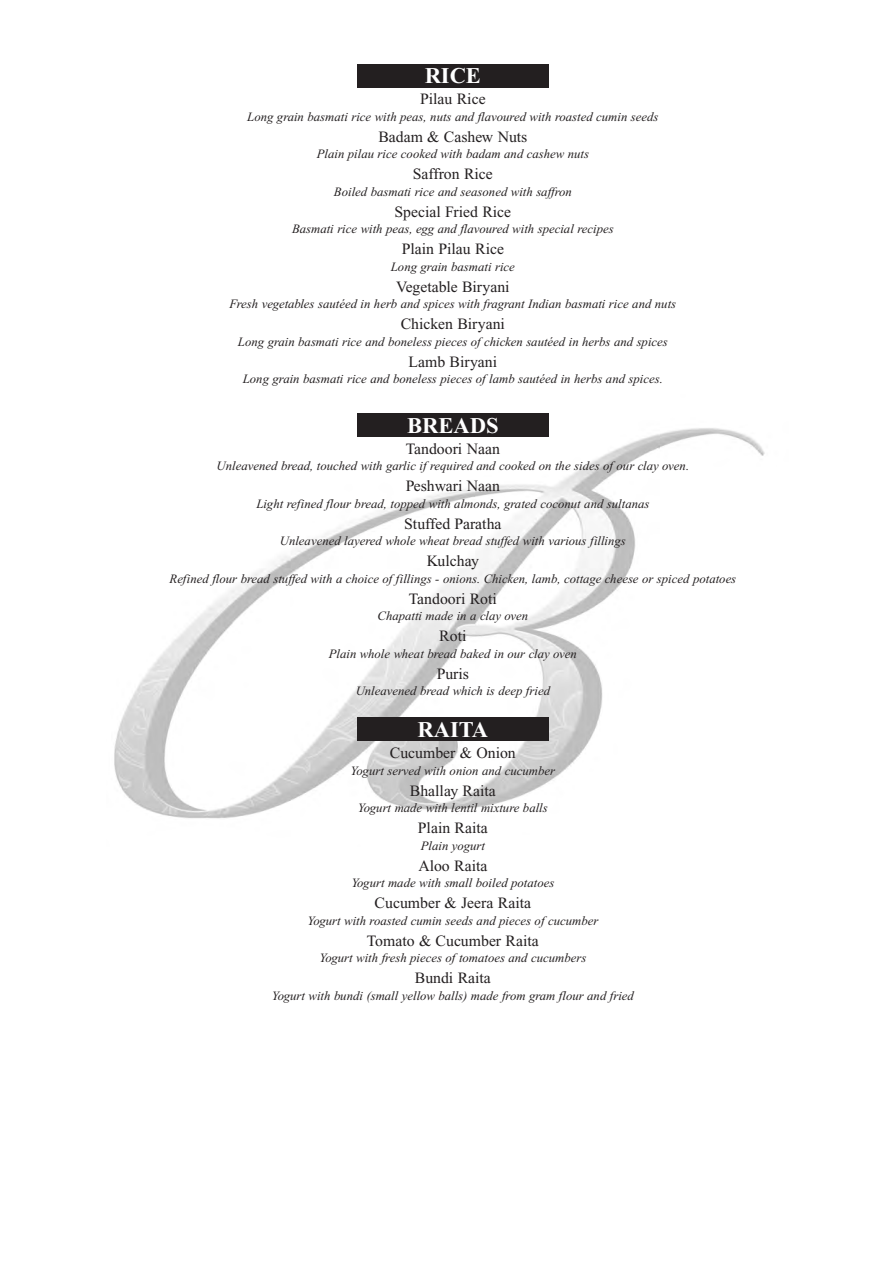
<style>
.page{position:relative;width:893px;height:1263px;background:#fff}
.page>*{position:absolute;margin:0;border:0;box-sizing:border-box;transform-origin:0 0}
.t1{font:700 22.5px "Times New Roman";color:#fff}
.t2{font:15.75px "Times New Roman";color:#231f20}
.t3{font:italic 12.75px "Times New Roman";color:#231f20}
</style>
<div class="page">
<img style="left:114px;top:413px;width:651px;height:406px">
<div style="left:357px;top:413px;width:191px;height:24px;background:#231f20"></div>
<div style="left:357px;top:717px;width:191px;height:24px;background:#231f20"></div>
<div style="left:357px;top:64px;width:191px;height:24px;background:#231f20"></div>
<h1 class="t1" style="left:425px;top:68px;width:58px">RICE</h1>
<p class="t2" style="left:420px;top:93px;width:67px">Pilau Rice</p>
<p class="t3" style="left:247px;top:112px;width:413px">Long grain basmati rice with peas, nuts and flavoured with roasted cumin seeds</p>
<p class="t2" style="left:378px;top:131px;width:151px">Badam &amp; Cashew Nuts</p>
<p class="t3" style="left:317px;top:149px;width:274px">Plain pilau rice cooked with badam and cashew nuts</p>
<p class="t2" style="left:413px;top:168px;width:82px">Saffron Rice</p>
<p class="t3" style="left:334px;top:187px;width:239px">Boiled basmati rice and seasoned with saffron</p>
<p class="t2" style="left:394px;top:206px;width:118px">Special Fried Rice</p>
<p class="t3" style="left:292px;top:224px;width:323px">Basmati rice with peas, egg and flavoured with special recipes</p>
<p class="t2" style="left:402px;top:243px;width:104px">Plain Pilau Rice</p>
<p class="t3" style="left:391px;top:262px;width:125px">Long grain basmati rice</p>
<p class="t2" style="left:396px;top:281px;width:115px">Vegetable Biryani</p>
<p class="t3" style="left:230px;top:299px;width:448px">Fresh vegetables sautéed in herb and spices with fragrant Indian basmati rice and nuts</p>
<p class="t2" style="left:401px;top:318px;width:106px">Chicken Biryani</p>
<p class="t3" style="left:238px;top:337px;width:431px">Long grain basmati rice and boneless pieces of chicken sautéed in herbs and spices</p>
<p class="t2" style="left:409px;top:356px;width:90px">Lamb Biryani</p>
<p class="t3" style="left:243px;top:374px;width:422px">Long grain basmati rice and boneless pieces of lamb sautéed in herbs and spices.</p>
<h1 class="t1" style="left:407px;top:418px;width:93px">BREADS</h1>
<p class="t2" style="left:406px;top:443px;width:96px">Tandoori Naan</p>
<p class="t3" style="left:217px;top:461px;width:474px">Unleavened bread, touched with garlic if required and cooked on the sides of our clay oven.</p>
<p class="t2" style="left:406px;top:480px;width:96px">Peshwari Naan</p>
<p class="t3" style="left:256px;top:499px;width:395px">Light refined flour bread, topped with almonds, grated coconut and sultanas</p>
<p class="t2" style="left:404px;top:518px;width:99px">Stuffed Paratha</p>
<p class="t3" style="left:280px;top:536px;width:348px">Unleavened layered whole wheat bread stuffed with various fillings</p>
<p class="t2" style="left:427px;top:555px;width:54px">Kulchay</p>
<p class="t3" style="left:170px;top:574px;width:568px">Refined flour bread stuffed with a choice of fillings - onions. Chicken, lamb, cottage cheese or spiced potatoes</p>
<p class="t2" style="left:409px;top:593px;width:89px">Tandoori Roti</p>
<p class="t3" style="left:377px;top:611px;width:152px">Chapatti made in a clay oven</p>
<p class="t2" style="left:439px;top:630px;width:29px">Roti</p>
<p class="t3" style="left:329px;top:649px;width:250px">Plain whole wheat bread baked in our clay oven</p>
<p class="t2" style="left:437px;top:668px;width:34px">Puris</p>
<p class="t3" style="left:356px;top:686px;width:196px">Unleavened bread which is deep fried</p>
<h1 class="t1" style="left:418px;top:722px;width:72px">RAITA</h1>
<p class="t2" style="left:390px;top:747px;width:127px">Cucumber &amp; Onion</p>
<p class="t3" style="left:351px;top:766px;width:206px">Yogurt served with onion and cucumber</p>
<p class="t2" style="left:410px;top:785px;width:88px">Bhallay Raita</p>
<p class="t3" style="left:358px;top:803px;width:191px">Yogurt made with lentil mixture balls</p>
<p class="t2" style="left:418px;top:822px;width:71px">Plain Raita</p>
<p class="t3" style="left:421px;top:841px;width:66px">Plain yogurt</p>
<p class="t2" style="left:418px;top:860px;width:71px">Aloo Raita</p>
<p class="t3" style="left:351px;top:878px;width:205px">Yogurt made with small boiled potatoes</p>
<p class="t2" style="left:375px;top:897px;width:158px">Cucumber &amp; Jeera Raita</p>
<p class="t3" style="left:307px;top:916px;width:292px">Yogurt with roasted cumin seeds and pieces of cucumber</p>
<p class="t2" style="left:367px;top:935px;width:173px">Tomato &amp; Cucumber Raita</p>
<p class="t3" style="left:319px;top:953px;width:268px">Yogurt with fresh pieces of tomatoes and cucumbers</p>
<p class="t2" style="left:415px;top:972px;width:78px">Bundi Raita</p>
<p class="t3" style="left:272px;top:991px;width:364px">Yogurt with bundi (small yellow balls) made from gram flour and fried</p>
</div>
